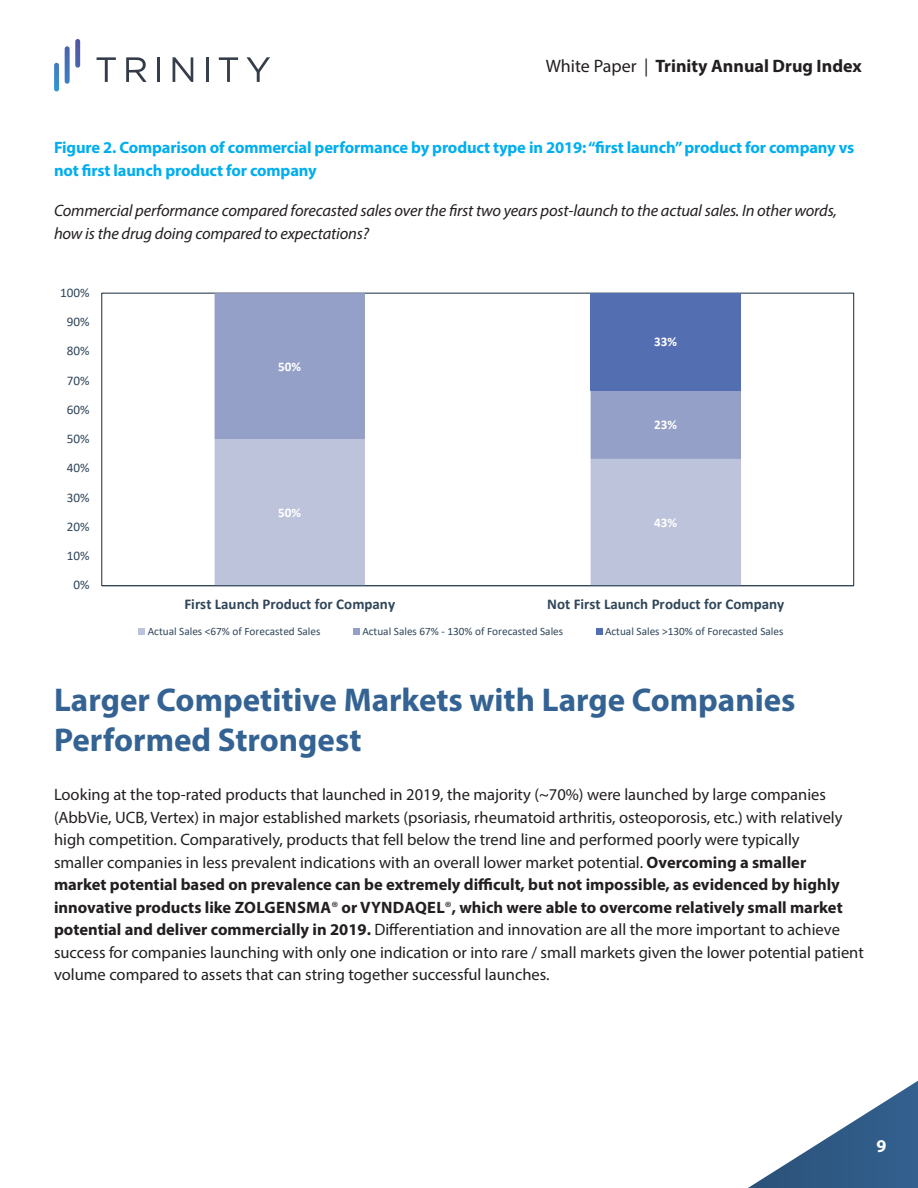
<style>
.page{position:relative;width:918px;height:1188px;background:#fff}
.page>*{position:absolute;margin:0;border:0;box-sizing:border-box;transform-origin:0 0}
.Blue_Subhead_-_Left{font:700 33px/39.6px "Myriad Pro";color:#346393}
.t1{font:700 18px "Myriad Pro";color:#231f20}
.t2{font:700 18px "Myriad Pro";color:#fff}
.Body{font:16.5px/22.5px "Myriad Pro";color:#231f20}
.Body-2{font:italic 16.5px/22.5px "Myriad Pro";letter-spacing:-.01em;color:#231f20}
.Body-3{font:700 16.5px/22.5px "Myriad Pro";letter-spacing:-.01em;color:#00aeef}
.t3{font:700 15px "Calibri";color:#304659}
.t4{font:13.2px "Calibri";letter-spacing:-.005em;color:#304659}
.t5{font:700 13.2px "Calibri";letter-spacing:-.005em;color:#fff}
.t6{font:11.25px "Calibri";color:#304659}
.s1{font-weight:400}
.s2{font-weight:700}
</style>
<div class="page">
<svg style="left:54px;top:63px;width:5px;height:28px"></svg>
<svg style="left:247px;top:57px;width:23px;height:25px"></svg>
<svg style="left:173px;top:57px;width:20px;height:25px"></svg>
<svg style="left:126px;top:57px;width:21px;height:25px"></svg>
<svg style="left:65px;top:39px;width:15px;height:45px"></svg>
<svg style="left:97px;top:57px;width:19px;height:25px"></svg>
<svg style="left:219px;top:57px;width:19px;height:25px"></svg>
<hr style="left:206px;top:57px;width:3px;height:25px;background:#373f4b">
<hr style="left:157px;top:57px;width:3px;height:25px;background:#353e4a">
<svg style="left:215px;top:459px;width:526px;height:126px;fill:#bdc3da"></svg>
<svg style="left:215px;top:293px;width:526px;height:166px"></svg>
<div style="left:591px;top:293px;width:150px;height:98px;background:#546eb2"></div>
<hr style="left:102px;top:585px;width:752px;height:1px;background:#304659">
<div style="left:139px;top:628px;width:6px;height:7px;background:#bdc3da"></div>
<div style="left:354px;top:628px;width:6px;height:7px;background:#94a0c7"></div>
<div style="left:596px;top:628px;width:6px;height:7px;background:#546eb2"></div>
<svg style="left:748px;top:1080px;width:170px;height:108px"></svg>
<p class="t1" style="left:546px;top:54px;width:318px"><span class="s1">White Paper |</span> Trinity Annual Drug Index</p>
<p class="Body-3" style="left:54px;top:136px;width:802px">Figure 2. Comparison of commercial performance by product type in 2019: “first launch” product for company vs not first launch product for company</p>
<p class="Body-2" style="left:54px;top:199px;width:785px">Commercial performance compared forecasted sales over the first two years post-launch to the actual sales. In other words, how is the drug doing compared to expectations?</p>
<p class="t4" style="left:60px;top:283px;width:31px">100%</p>
<p class="t4" style="left:67px;top:313px;width:24px">90%</p>
<p class="t4" style="left:67px;top:342px;width:24px">80%</p>
<p class="t4" style="left:67px;top:371px;width:24px">70%</p>
<p class="t4" style="left:67px;top:400px;width:24px">60%</p>
<p class="t4" style="left:67px;top:430px;width:24px">50%</p>
<p class="t4" style="left:67px;top:459px;width:24px">40%</p>
<p class="t4" style="left:67px;top:488px;width:24px">30%</p>
<p class="t4" style="left:67px;top:517px;width:24px">20%</p>
<p class="t4" style="left:67px;top:547px;width:24px">10%</p>
<p class="t4" style="left:74px;top:576px;width:18px">0%</p>
<p class="t5" style="left:278px;top:357px;width:24px">50%</p>
<p class="t5" style="left:278px;top:503px;width:24px">50%</p>
<p class="t5" style="left:654px;top:333px;width:24px">33%</p>
<p class="t5" style="left:654px;top:416px;width:24px">23%</p>
<p class="t5" style="left:654px;top:513px;width:24px">43%</p>
<p class="t3" style="left:184px;top:594px;width:212px">First Launch Product for Company</p>
<p class="t3" style="left:547px;top:594px;width:239px">Not First Launch Product for Company</p>
<p class="t6" style="left:148px;top:623px;width:174px">Actual Sales &lt;67% of Forecasted Sales</p>
<p class="t6" style="left:362px;top:623px;width:202px">Actual Sales 67% - 130% of Forecasted Sales</p>
<p class="t6" style="left:605px;top:623px;width:180px">Actual Sales &gt;130% of Forecasted Sales</p>
<p class="Blue_Subhead_-_Left" style="left:54px;top:679px;width:743px">Larger Competitive Markets with Large Companies<br>Performed Strongest</p>
<p class="Body" style="left:54px;top:783px;width:811px">Looking at the top-rated products that launched in 2019, the majority (~70%) were launched by large companies (AbbVie, UCB, Vertex) in major established markets (psoriasis, rheumatoid arthritis, osteoporosis, etc.) with relatively high competition. Comparatively, products that fell below the trend line and performed poorly were typically<br>smaller companies in less prevalent indications with an overall lower market potential. <span class="s2">Overcoming a smaller<br>market potential based on prevalence can be extremely difficult, but not impossible, as evidenced by highly innovative products like ZOLGENSMA</span>® <span class="s2">or VYNDAQEL</span>®<span class="s2">, which were able to overcome relatively small market potential and deliver commercially in 2019.</span> Differentiation and innovation are all the more important to achieve success for companies launching with only one indication or into rare / small markets given the lower potential patient volume compared to assets that can string together successful launches.</p>
<p class="t2" style="left:877px;top:1134px;width:11px">9</p>
</div>
